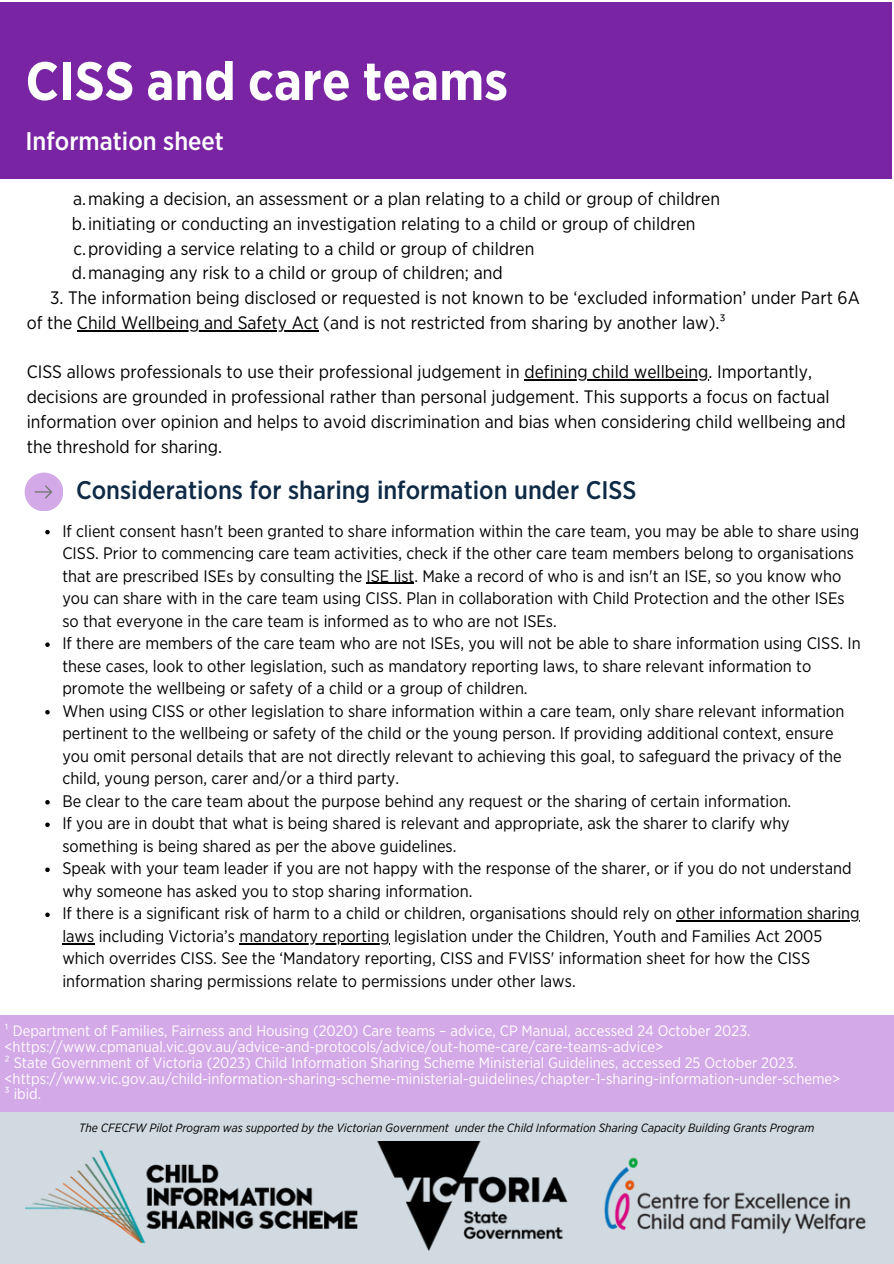
<style>
.page{position:relative;width:894px;height:1264px;background:#fff}
.page>*{position:absolute;margin:0;border:0;box-sizing:border-box;transform-origin:0 0}
.t1{font:700 54px "Gotham Narrow";color:#fff}
.t2{font:500 25.5px "Gotham Narrow";color:#0e2a45}
.t3{font:500 25.5px "Gotham Narrow";color:#fff}
.t4{font:18px/24.8px "Gotham Narrow";color:#000}
.t5{font:16.65px/22.5px "Gotham Narrow";color:#000}
.t6{font:15px/15.8px "Gotham Narrow";color:#fff}
.t7{font:italic 12px "Gotham Narrow";color:#020202}
</style>
<div class="page">
<div style="left:0;top:1014px;width:893px;height:97px;background:#d4a9e8"></div>
<div style="left:0;top:1111px;width:893px;height:152px;background:#d1dae0"></div>
<img style="left:26px;top:1141px;width:840px;height:109px">
<hr style="left:77px;top:330px;width:241px;height:1px;background:#000">
<hr style="left:524px;top:379px;width:184px;height:1px;background:#000">
<svg style="left:45px;top:530px;width:5px;height:4px"></svg>
<hr style="left:366px;top:583px;width:48px;height:1px;background:#000">
<svg style="left:45px;top:642px;width:5px;height:5px"></svg>
<svg style="left:45px;top:710px;width:5px;height:4px"></svg>
<svg style="left:45px;top:800px;width:5px;height:4px"></svg>
<svg style="left:45px;top:822px;width:5px;height:5px"></svg>
<svg style="left:45px;top:867px;width:5px;height:5px"></svg>
<svg style="left:45px;top:912px;width:5px;height:5px"></svg>
<hr style="left:676px;top:920px;width:183px;height:1px;background:#000">
<hr style="left:62px;top:943px;width:32px;height:1px;background:#000">
<hr style="left:239px;top:943px;width:150px;height:1px;background:#000">
<svg style="left:25px;top:472px;width:38px;height:39px"></svg>
<div style="left:0;top:2px;width:892px;height:177px;background:#7824a3"></div>
<p class="t1" style="left:25px;top:57px;width:484px">CISS and care teams</p>
<h2 class="t3" style="left:25px;top:130px;width:200px">Information sheet</h2>
<p class="t4" style="left:73px;top:187px;width:648px">a.making a decision, an assessment or a plan relating to a child or group of children</p>
<p class="t4" style="left:72px;top:212px;width:625px">b.initiating or conducting an investigation relating to a child or group of children</p>
<p class="t4" style="left:74px;top:237px;width:462px">c.providing a service relating to a child or group of children</p>
<p class="t4" style="left:72px;top:261px;width:432px">d.managing any risk to a child or group of children; and</p>
<h3 class="t4" style="left:27px;top:286px;width:834px;text-indent:23px">3. The information being disclosed or requested is not known to be ‘excluded information’ under Part 6A of the Child Wellbeing and Safety Act (and is not restricted from sharing by another law).³</h3>
<h3 class="t4" style="left:27px;top:360px;width:786px">CISS allows professionals to use their professional judgement in defining child wellbeing. Importantly,</h3>
<p class="t4" style="left:27px;top:385px;width:820px">decisions are grounded in professional rather than personal judgement. This supports a focus on factual information over opinion and helps to avoid discrimination and bias when considering child wellbeing and the threshold for sharing.</p>
<p class="t2" style="left:76px;top:478px;width:562px">Considerations for sharing information under CISS</p>
<h2 class="t5" style="left:62px;top:520px;width:798px">If client consent hasn't been granted to share information within the care team, you may be able to share using CISS. Prior to commencing care team activities, check if the other care team members belong to organisations that are prescribed ISEs by consulting the ISE list. Make a record of who is and isn't an ISE, so you know who you can share with in the care team using CISS. Plan in collaboration with Child Protection and the other ISEs so that everyone in the care team is informed as to who are not ISEs.</h2>
<p class="t5" style="left:62px;top:633px;width:799px">If there are members of the care team who are not ISEs, you will not be able to share information using CISS. In these cases, look to other legislation, such as mandatory reporting laws, to share relevant information to promote the wellbeing or safety of a child or a group of children.</p>
<p class="t5" style="left:62px;top:700px;width:783px">When using CISS or other legislation to share information within a care team, only share relevant information pertinent to the wellbeing or safety of the child or the young person. If providing additional context, ensure you omit personal details that are not directly relevant to achieving this goal, to safeguard the privacy of the child, young person, carer and/or a third party.</p>
<p class="t5" style="left:62px;top:790px;width:730px">Be clear to the care team about the purpose behind any request or the sharing of certain information.</p>
<p class="t5" style="left:62px;top:813px;width:728px">If you are in doubt that what is being shared is relevant and appropriate, ask the sharer to clarify why something is being shared as per the above guidelines.</p>
<p class="t5" style="left:62px;top:858px;width:790px">Speak with your team leader if you are not happy with the response of the sharer, or if you do not understand why someone has asked you to stop sharing information.</p>
<p class="t5" style="left:62px;top:903px;width:798px">If there is a significant risk of harm to a child or children, organisations should rely on other information sharing</p>
<p class="t5" style="left:62px;top:925px;width:761px">laws including Victoria’s mandatory reporting legislation under the Children, Youth and Families Act 2005</p>
<h4 class="t5" style="left:62px;top:948px;width:749px">which overrides CISS. See the ‘Mandatory reporting, CISS and FVISS' information sheet for how the CISS information sharing permissions relate to permissions under other laws.</h4>
<h1 class="t6" style="left:4px;top:1023px;width:837px">¹ Department of Families, Fairness and Housing (2020) Care teams – advice, CP Manual, accessed 24 October 2023. &lt;https://www.cpmanual.vic.gov.au/advice-and-protocols/advice/out-home-care/care-teams-advice&gt;<br>² State Government of Victoria (2023) Child Information Sharing Scheme Ministerial Guidelines, accessed 25 October 2023. &lt;https://www.vic.gov.au/child-information-sharing-scheme-ministerial-guidelines/chapter-1-sharing-information-under-scheme&gt; ³ ibid.</h1>
<p class="t7" style="left:79px;top:1122px;width:736px">The CFECFW Pilot Program was supported by the Victorian Government under the Child Information Sharing Capacity Building Grants Program</p>
</div>
